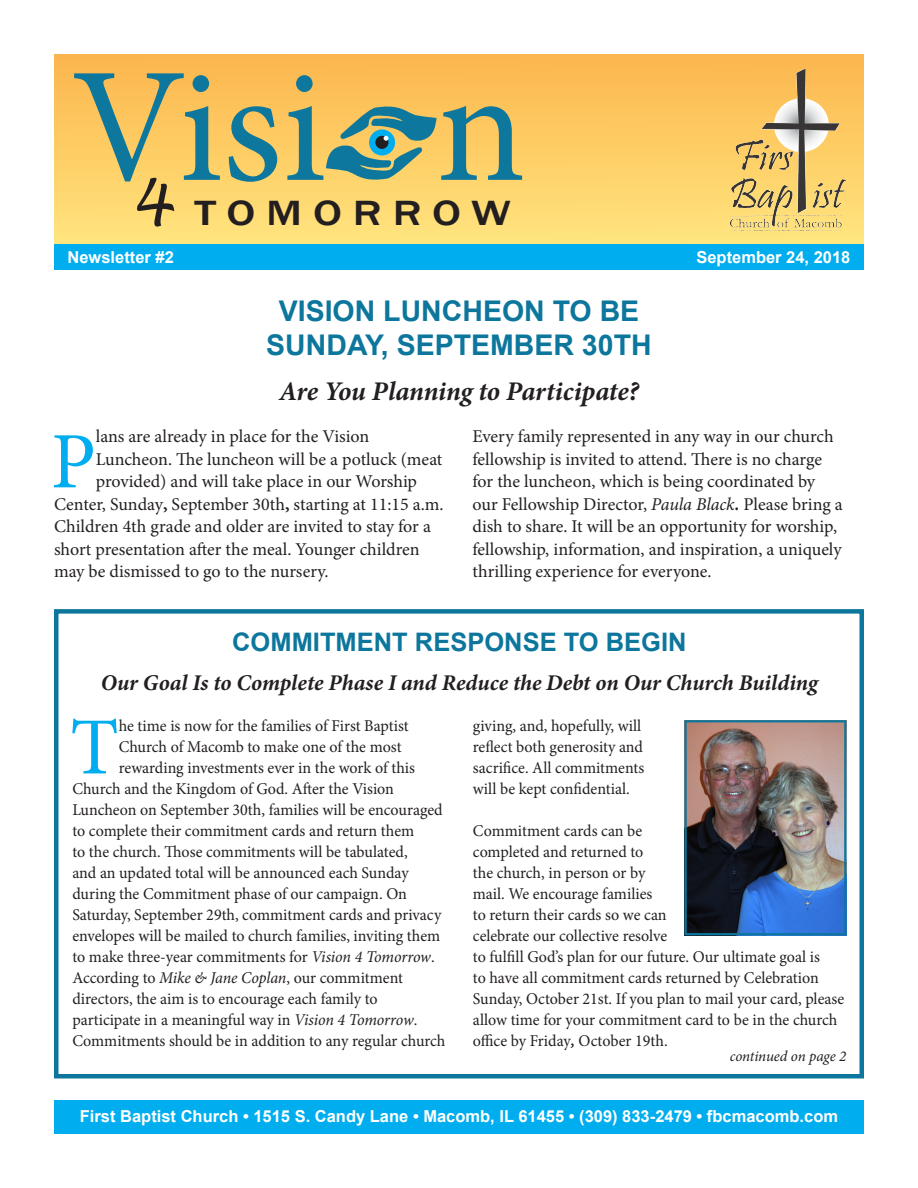
<style>
.page{position:relative;width:918px;height:1188px;background:#fff}
.page>*{position:absolute;margin:0;border:0;box-sizing:border-box;transform-origin:0 0}
.t1{font:163.8px "Minion Pro";color:#0e779d}
.Inside_Article_Bod{font:81.15px "Minion Pro";color:#00aeef}
.Inside_Article_Bod-2{font:79.95px "Minion Pro";color:#00aeef}
.t2{font:500 36px "Franklin Gothic";letter-spacing:.24em;color:#231f20;scale:1.25 1}
.Main_Header{font:700 28.5px/34.2px "Arial";color:#0d769c;text-align:center}
.Subhead{font:italic 700 27px "Minion Pro";letter-spacing:-.01em;color:#231f20}
.Inside_Article_Hea{font:700 25.5px "Arial";color:#0d769c}
.Inside_Article_Bod-3{font:italic 700 22.5px "Minion Pro";letter-spacing:-.005em;color:#231f20}
.Page_1_Body_Text{font:18px/22.5px "Minion Pro";letter-spacing:-.005em;color:#231f20}
.Inside_Article_Bod-4{font:18px "Minion Pro";color:#231f20}
.Inside_Article_Bod-5{font:16.5px/21px "Minion Pro";color:#231f20}
.t3{font:700 16.5px "Arial";color:#fff}
.Inside_Article_Bod-6{font:italic 15px "Minion Pro";letter-spacing:-.01em;color:#231f20}
.s1{font-family:"Lucida Handwriting";font-weight:400;font-style:italic;font-size:63px}
.s2{font-style:inherit}
.s3{font-weight:700}
.s4{font-style:italic}
.s5{font-weight:700;font-style:italic}
</style>
<div class="page">
<div style="left:54px;top:54px;width:810px;height:190px;background:linear-gradient(to bottom,#fcb64d,#ffe47e)"></div>
<svg style="left:326px;top:105px;width:111px;height:76px;background:#91a67f"></svg>
<img style="left:731px;top:68px;width:114px;height:162px">
<div style="left:54px;top:244px;width:810px;height:26px;background:#00aeef"></div>
<div style="left:54px;top:1101px;width:810px;height:33px;background:#00aeef"></div>
<div style="left:54px;top:609px;width:810px;height:469px;border:4px solid #0d769c"></div>
<img style="left:687px;top:723px;width:156px;height:209px">
<div style="left:684px;top:720px;width:162px;height:215px;border:2px solid #0d769c"></div>
<p class="t1" style="left:71px;top:18px;width:456px">Visi n</p>
<p class="t2" style="left:130px;top:191px;width:306px"><span class="s1">4</span> TOMORROW</p>
<p class="t3" style="left:68px;top:246px;width:108px">Newsletter #2</p>
<p class="t3" style="left:696px;top:246px;width:156px">September 24, 2018</p>
<p class="Main_Header" style="left:266px;top:295px;width:387px">VISION LUNCHEON TO BE<br>SUNDAY, <span class="s2">SEPTEMBER 30</span>TH</p>
<p class="Subhead" style="left:279px;top:372px;width:361px">Are You Planning to Participate?</p>
<p class="Inside_Article_Bod-2" style="left:51px;top:408px;width:47px">P</p>
<p class="Inside_Article_Bod-4" style="left:96px;top:425px;width:275px">lans are already in place for the Vision</p>
<p class="Inside_Article_Bod-4" style="left:96px;top:447px;width:348px">Luncheon. The luncheon will be a potluck (meat</p>
<p class="Inside_Article_Bod-4" style="left:96px;top:470px;width:323px">provided) and will take place in our Worship</p>
<p class="Inside_Article_Bod-4" style="left:54px;top:492px;width:391px">Center, Sunday<span class="s3">,</span> September 30th<span class="s3">,</span> starting at 11:15 a.m.</p>
<p class="Inside_Article_Bod-4" style="left:54px;top:515px;width:378px">Children 4th grade and older are invited to stay for a</p>
<p class="Inside_Article_Bod-4" style="left:54px;top:537px;width:367px">short presentation after the meal. Younger children</p>
<p class="Inside_Article_Bod-4" style="left:54px;top:560px;width:276px">may be dismissed to go to the nursery.</p>
<p class="Page_1_Body_Text" style="left:472px;top:425px;width:372px">Every family represented in any way in our church fellowship is invited to attend. There is no charge for the luncheon, which is being coordinated by our Fellowship Director, <span class="s4">Paula Black</span><span class="s5">.</span> Please bring a dish to share. It will be an opportunity for worship, fellowship, information, and inspiration, a uniquely thrilling experience for everyone.</p>
<p class="Inside_Article_Hea" style="left:232px;top:625px;width:456px">COMMITMENT RESPONSE TO BEGIN</p>
<p class="Inside_Article_Bod-3" style="left:101px;top:667px;width:719px">Our Goal Is to Complete Phase I and Reduce the Debt on Our Church Building</p>
<p class="Inside_Article_Bod" style="left:70px;top:693px;width:50px">T</p>
<p class="Inside_Article_Bod-5" style="left:119px;top:716px;width:291px">he time is now for the families of First Baptist</p>
<p class="Inside_Article_Bod-5" style="left:473px;top:716px;width:173px">giving, and, hopefully, will reflect both generosity and sacrifice. All commitments will be kept confidential.</p>
<p class="Inside_Article_Bod-5" style="left:473px;top:820px;width:373px">Commitment cards can be<br>completed and returned to<br>the church, in person or by<br>mail. We encourage families<br>to return their cards so we can<br>celebrate our collective resolve<br>to fulfill God’s plan for our future. Our ultimate goal is<br>to have all commitment cards returned by Celebration Sunday, October 21st. If you plan to mail your card, please allow time for your commitment card to be in the church office by Friday<span class="s5">,</span> October 19th.</p>
<p class="Inside_Article_Bod-6" style="left:730px;top:1045px;width:118px">continued on page 2</p>
<p class="Inside_Article_Bod-5" style="left:119px;top:737px;width:284px">Church of Macomb to make one of the most</p>
<p class="Inside_Article_Bod-5" style="left:119px;top:758px;width:298px">rewarding investments ever in the work of this</p>
<p class="Inside_Article_Bod-5" style="left:72px;top:779px;width:323px">Church and the Kingdom of God. After the Vision</p>
<p class="Inside_Article_Bod-5" style="left:72px;top:800px;width:372px">Luncheon on September 30th, families will be encouraged</p>
<p class="Inside_Article_Bod-5" style="left:72px;top:821px;width:343px">to complete their commitment cards and return them</p>
<p class="Inside_Article_Bod-5" style="left:72px;top:842px;width:337px">to the church. Those commitments will be tabulated,</p>
<p class="Inside_Article_Bod-5" style="left:72px;top:863px;width:338px">and an updated total will be announced each Sunday</p>
<p class="Inside_Article_Bod-5" style="left:72px;top:884px;width:336px">during the Commitment phase of our campaign. On</p>
<p class="Inside_Article_Bod-5" style="left:72px;top:905px;width:371px">Saturday, September 29th, commitment cards and privacy</p>
<p class="Inside_Article_Bod-5" style="left:72px;top:926px;width:369px">envelopes will be mailed to church families, inviting them</p>
<p class="Inside_Article_Bod-5" style="left:72px;top:947px;width:364px">to make three-year commitments for <span class="s4">Vision 4 Tomorrow</span>.</p>
<p class="Inside_Article_Bod-5" style="left:72px;top:968px;width:332px">According to <span class="s4">Mike &amp; Jane Coplan</span>, our commitment</p>
<p class="Inside_Article_Bod-5" style="left:72px;top:989px;width:307px">directors, the aim is to encourage each family to</p>
<p class="Inside_Article_Bod-5" style="left:72px;top:1010px;width:347px">participate in a meaningful way in <span class="s4">Vision 4 Tomorrow</span>.</p>
<p class="Inside_Article_Bod-5" style="left:72px;top:1031px;width:375px">Commitments should be in addition to any regular church</p>
<p class="t3" style="left:80px;top:1105px;width:760px">First Baptist Church • 1515 S. Candy Lane • Macomb, IL 61455 • (309) 833-2479 • fbcmacomb.com</p>
</div>
